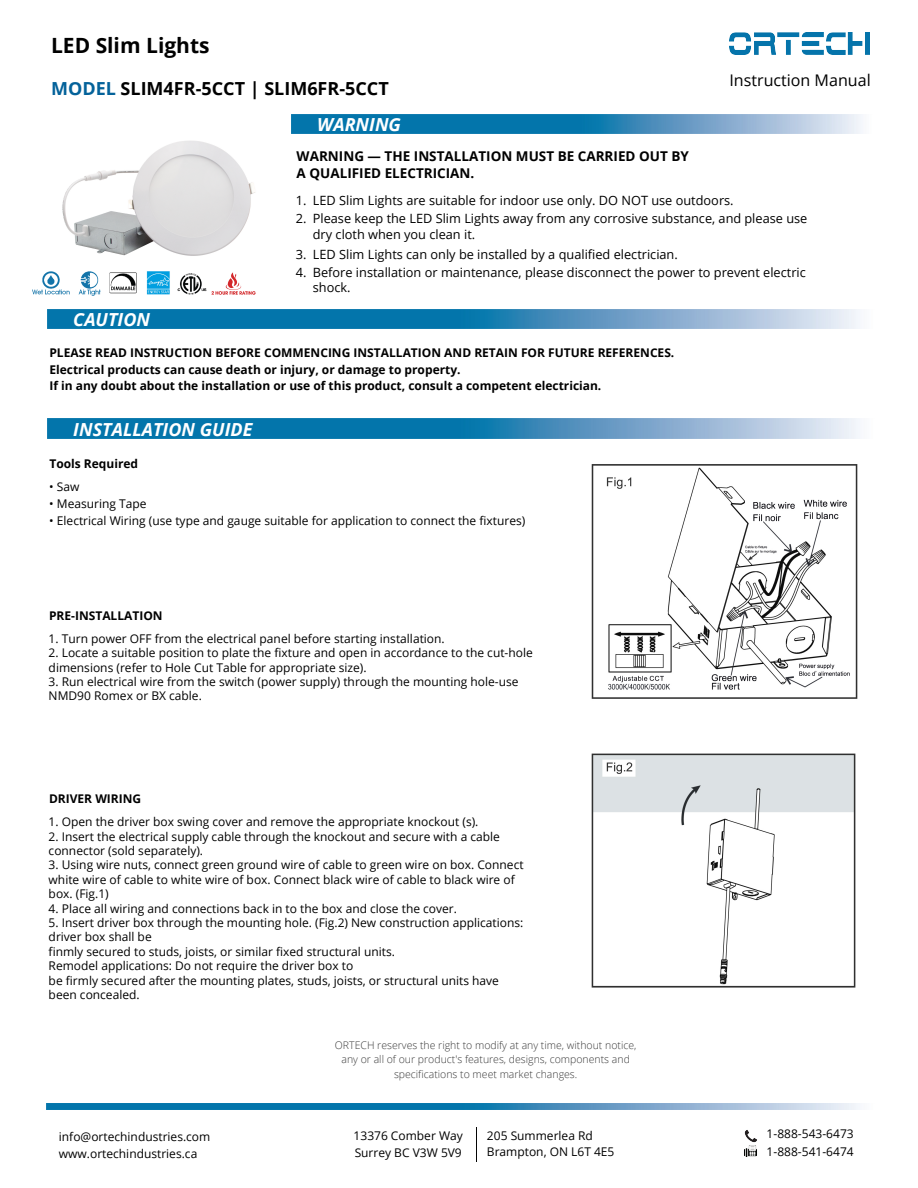
<style>
.page{position:relative;width:918px;height:1188px;background:#fff}
.page>*{position:absolute;margin:0;border:0;box-sizing:border-box;transform-origin:0 0}
.t1{font:700 21px "Open Sans";color:#000}
.t2{font:italic 700 18px "Open Sans";color:#fff}
.t3{font:700 18px "Open Sans";color:#000}
.t4{font:16.05px "Open Sans";color:#000}
.t5{font:700 13.5px/16.2px "Open Sans";color:#000}
.t6{font:12.75px/15.3px "Open Sans";color:#000}
.t7{font:12px/14.4px "Open Sans";color:#000}
.t8{font:700 12px/16.8px "Open Sans";color:#000}
.t9{font:300 10.5px/14.7px "Open Sans";color:#393939;text-align:center}
.s1{font-style:inherit}
.s2{color:#04629a}
</style>
<div class="page">
<img style="left:291px;top:114px;width:571px;height:20px">
<img style="left:47px;top:419px;width:813px;height:19px">
<img style="left:729px;top:33px;width:141px;height:22px">
<svg style="left:744px;top:1130px;width:13px;height:27px"></svg>
<img style="left:46px;top:1103px;width:814px;height:6px">
<img style="left:476px;top:1128px;width:1px;height:34px">
<img style="left:47px;top:309px;width:813px;height:20px">
<img style="left:591px;top:464px;width:267px;height:235px">
<img style="left:591px;top:754px;width:265px;height:234px">
<img style="left:62px;top:141px;width:194px;height:154px">
<img style="left:33px;top:269px;width:173px;height:27px">
<h1 class="t1" style="left:51px;top:30px;width:160px">LED <span class="s1">Slim</span> Lights</h1>
<h2 class="t3" style="left:51px;top:76px;width:339px"><span class="s2">MODEL</span> SLIM<span class="s1">4</span>FR-5CCT | SLIM6FR-5CCT</h2>
<h2 class="t2" style="left:317px;top:112px;width:85px">WARNING</h2>
<h3 class="t4" style="left:730px;top:69px;width:143px">Instruction Manual</h3>
<h2 class="t2" style="left:73px;top:307px;width:78px">CAUTION</h2>
<p class="t5" style="left:297px;top:148px;width:394px">WARNING — THE INSTALLATION MUST BE CARRIED OUT BY<br>A QUALIFIED ELECTRICIAN.</p>
<p class="t6" style="left:296px;top:193px;width:439px">1. LED Slim Lights are suitable for indoor use only. DO NOT use outdoors.</p>
<p class="t6" style="left:313px;top:211px;width:496px;text-indent:-17px">2. Please keep the LED Slim Lights away from any corrosive substance, and please use dry cloth when you clean it.</p>
<p class="t6" style="left:296px;top:246px;width:383px">3. LED Slim Lights can only be installed by a qualified electrician.</p>
<p class="t6" style="left:313px;top:264px;width:495px;text-indent:-17px">4. Before installation or maintenance, please disconnect the power to prevent electric shock.</p>
<p class="t8" style="left:49px;top:344px;width:626px">PLEASE READ INSTRUCTION BEFORE COMMENCING INSTALLATION AND RETAIN FOR FUTURE REFERENCES.<br>Electrical products can cause death or injury, or damage to property.<br>If in any doubt about the installation or use of this product, consult a competent electrician.</p>
<h2 class="t2" style="left:73px;top:416px;width:181px">INSTALLATION GUIDE</h2>
<p class="t8" style="left:49px;top:455px;width:90px">Tools Required</p>
<p class="t7" style="left:49px;top:479px;width:32px">• Saw</p>
<p class="t7" style="left:49px;top:496px;width:99px">• Measuring Tape</p>
<p class="t7" style="left:49px;top:513px;width:478px">• Electrical Wiring (use type and gauge suitable for application to connect the fixtures)</p>
<p class="t8" style="left:49px;top:607px;width:115px">PRE-INSTALLATION</p>
<p class="t7" style="left:49px;top:631px;width:398px">1. Turn power OFF from the electrical panel before starting installation.</p>
<p class="t7" style="left:49px;top:645px;width:486px">2. Locate a suitable position to plate the fixture and open in accordance to the cut-hole dimensions (refer to Hole Cut Table for appropriate size).</p>
<p class="t7" style="left:49px;top:674px;width:471px">3. Run electrical wire from the switch (power supply) through the mounting hole-use<br>NMD90 Romex or BX cable.</p>
<p class="t8" style="left:49px;top:790px;width:94px">DRIVER WIRING</p>
<p class="t7" style="left:49px;top:814px;width:431px">1. Open the driver box swing cover and remove the appropriate knockout (s).</p>
<p class="t7" style="left:49px;top:829px;width:453px">2. Insert the electrical supply cable through the knockout and secure with a cable connector (sold separately).</p>
<p class="t7" style="left:49px;top:857px;width:476px">3. Using wire nuts, connect green ground wire of cable to green wire on box. Connect white wire of cable to white wire of box. Connect black wire of cable to black wire of box. (Fig.1)</p>
<p class="t7" style="left:49px;top:901px;width:410px">4. Place all wiring and connections back in to the box and close the cover.</p>
<p class="t7" style="left:49px;top:915px;width:476px">5. Insert driver box through the mounting hole. (Fig.2) New construction applications: driver box shall be<br>finmly secured to studs, joists, or similar fixed structural units.<br>Remodel applications: Do not require the driver box to<br>be firmly secured after the mounting plates, studs, joists, or structural units have been concealed.</p>
<p class="t9" style="left:335px;top:1037px;width:303px">ORTECH reserves the right to modify at any time, without notice, any or all of our product's features, designs, components and specifications to meet market changes.</p>
<p class="t7" style="left:354px;top:1126px;width:111px;line-height:18px">13376 Comber Way<br>Surrey BC V3W 5V9</p>
<p class="t7" style="left:59px;top:1128px;width:153px;line-height:16.8px">info@ortechindustries.com www.ortechindustries.ca</p>
<p class="t7" style="left:487px;top:1127px;width:129px;line-height:16.8px">205 Summerlea Rd<br>Brampton, ON L6T 4E5</p>
<p class="t7" style="left:767px;top:1125px;width:89px;line-height:18px">1-888-543-6473<br>1-888-541-6474</p>
</div>
